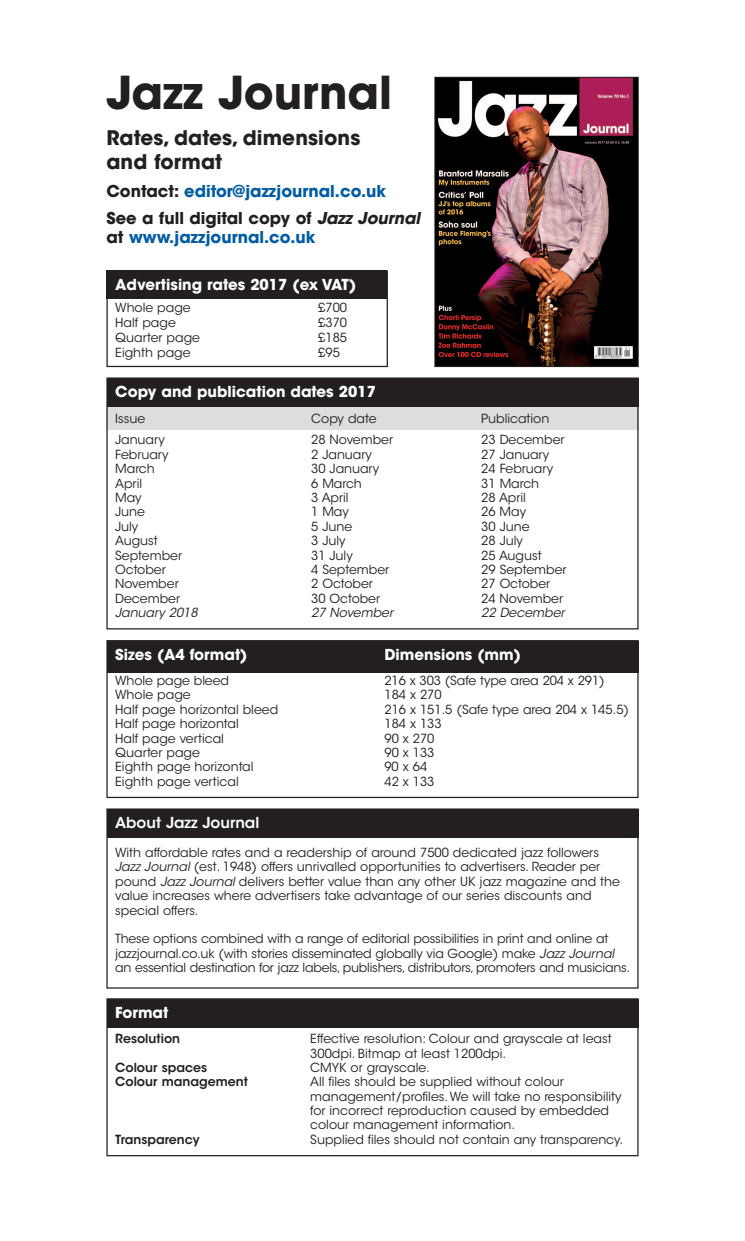
<style>
.page{position:relative;width:745px;height:1241px;background:#fff}
.page>*{position:absolute;margin:0;border:0;box-sizing:border-box;transform-origin:0 0}
.t1{font:700 45px "ITC Avant Garde Std";color:#231f20}
.t2{font:700 20px/24px "ITC Avant Garde Std";letter-spacing:.005em;color:#231f20}
.t3{font:700 16.25px/26.6px "ITC Avant Garde Std";color:#231f20}
.t4{font:700 16.25px "ITC Avant Garde Std";color:#015ca3}
.t5{font:700 15px "ITC Avant Garde Std";color:#fff}
.t6{font:600 15px "ITC Avant Garde Std";color:#fff}
.t7{font:12.5px/14.4px "ITC Avant Garde Std";color:#231f20}
.t8{font:600 12.5px "ITC Avant Garde Std";color:#231f20}
.t9{font:italic 12.5px "ITC Avant Garde Std";color:#231f20}
.s1{color:#015ca3}
.s2{font-style:italic}
.s3{color:#231f20}
</style>
<div class="page">
<div style="left:106px;top:405px;width:532px;height:25px;background:#dcdddf"></div>
<div style="left:107px;top:378px;width:531px;height:28px;background:#231f20"></div>
<div style="left:106px;top:270px;width:281px;height:29px;background:#231f20"></div>
<img style="left:436px;top:79px;width:200px;height:286px">
<div style="left:434px;top:77px;width:204px;height:290px;border:1px solid #231f20"></div>
<div style="left:106px;top:270px;width:281px;height:97px;border:1px solid #231f20"></div>
<div style="left:106px;top:377px;width:532px;height:252px;border:1px solid #231f20"></div>
<div style="left:107px;top:641px;width:531px;height:31px;background:#231f20"></div>
<div style="left:106px;top:640px;width:532px;height:158px;border:1px solid #231f20"></div>
<div style="left:107px;top:809px;width:531px;height:28px;background:#231f20"></div>
<div style="left:106px;top:808px;width:532px;height:180px;border:1px solid #231f20"></div>
<div style="left:107px;top:999px;width:531px;height:28px;background:#231f20"></div>
<div style="left:106px;top:998px;width:532px;height:158px;border:1px solid #231f20"></div>
<h1 class="t1" style="left:106px;top:76px;width:287px">Jazz Journal</h1>
<h2 class="t2" style="left:106px;top:127px;width:255px">Rates, dates, dimensions and format</h2>
<h3 class="t3" style="left:106px;top:179px;width:315px">Contact: <span class="s1">editor@jazzjournal.co.uk<br></span>See a full digital copy of <span class="s2">Jazz Journal</span></h3>
<h3 class="t4" style="left:106px;top:231px;width:210px"><span class="s3">at</span> www.jazzjournal.co.uk</h3>
<p class="t5" style="left:115px;top:279px;width:242px">Advertising rates 2017 (ex VAT)</p>
<p class="t7" style="left:115px;top:302px;width:77px">Whole page</p>
<p class="t7" style="left:318px;top:302px;width:30px">£700</p>
<p class="t7" style="left:115px;top:317px;width:62px">Half page</p>
<p class="t7" style="left:318px;top:317px;width:30px">£370</p>
<p class="t7" style="left:115px;top:332px;width:86px">Quarter page</p>
<p class="t7" style="left:318px;top:332px;width:30px">£185</p>
<p class="t7" style="left:115px;top:347px;width:77px">Eighth page</p>
<p class="t7" style="left:318px;top:347px;width:23px">£95</p>
<p class="t5" style="left:115px;top:386px;width:262px">Copy and publication dates 2017</p>
<p class="t7" style="left:115px;top:412px;width:31px">Issue</p>
<p class="t7" style="left:311px;top:412px;width:67px">Copy date</p>
<p class="t7" style="left:481px;top:412px;width:69px">Publication</p>
<p class="t7" style="left:115px;top:434px;width:51px">January</p>
<p class="t7" style="left:311px;top:434px;width:83px">28 November</p>
<p class="t7" style="left:481px;top:434px;width:85px">23 December</p>
<p class="t7" style="left:115px;top:448px;width:55px">February</p>
<p class="t7" style="left:311px;top:448px;width:62px">2 January</p>
<p class="t7" style="left:481px;top:448px;width:69px">27 January</p>
<p class="t7" style="left:115px;top:462px;width:41px">March</p>
<p class="t7" style="left:311px;top:462px;width:69px">30 January</p>
<p class="t7" style="left:481px;top:462px;width:73px">24 February</p>
<p class="t7" style="left:115px;top:477px;width:28px">April</p>
<p class="t7" style="left:311px;top:477px;width:52px">6 March</p>
<p class="t7" style="left:481px;top:477px;width:59px">31 March</p>
<p class="t7" style="left:115px;top:491px;width:28px">May</p>
<p class="t7" style="left:311px;top:491px;width:39px">3 April</p>
<p class="t7" style="left:481px;top:491px;width:46px">28 April</p>
<p class="t7" style="left:115px;top:506px;width:31px">June</p>
<p class="t7" style="left:311px;top:506px;width:39px">1 May</p>
<p class="t7" style="left:481px;top:506px;width:46px">26 May</p>
<p class="t7" style="left:115px;top:520px;width:25px">July</p>
<p class="t7" style="left:311px;top:520px;width:43px">5 June</p>
<p class="t7" style="left:481px;top:520px;width:50px">30 June</p>
<p class="t7" style="left:115px;top:534px;width:44px">August</p>
<p class="t7" style="left:311px;top:534px;width:36px">3 July</p>
<p class="t7" style="left:481px;top:534px;width:43px">28 July</p>
<p class="t7" style="left:115px;top:549px;width:68px">September</p>
<p class="t7" style="left:311px;top:549px;width:43px">31 July</p>
<p class="t7" style="left:481px;top:549px;width:62px">25 August</p>
<p class="t7" style="left:115px;top:563px;width:52px">October</p>
<p class="t7" style="left:311px;top:563px;width:79px">4 September</p>
<p class="t7" style="left:481px;top:563px;width:87px">29 September</p>
<p class="t7" style="left:115px;top:577px;width:65px">November</p>
<p class="t7" style="left:311px;top:577px;width:63px">2 October</p>
<p class="t7" style="left:481px;top:577px;width:70px">27 October</p>
<p class="t7" style="left:115px;top:592px;width:66px">December</p>
<p class="t7" style="left:311px;top:592px;width:70px">30 October</p>
<p class="t7" style="left:481px;top:592px;width:83px">24 November</p>
<p class="t9" style="left:115px;top:607px;width:84px">January 2018</p>
<p class="t9" style="left:311px;top:607px;width:83px">27 November</p>
<p class="t9" style="left:481px;top:607px;width:85px">22 December</p>
<p class="t5" style="left:115px;top:648px;width:134px">Sizes (A4 format)</p>
<p class="t5" style="left:384px;top:648px;width:138px">Dimensions (mm)</p>
<p class="t7" style="left:115px;top:674px;width:115px">Whole page bleed</p>
<p class="t7" style="left:384px;top:674px;width:222px">216 x 303 (Safe type area 204 x 291)</p>
<p class="t7" style="left:115px;top:688px;width:77px">Whole page</p>
<p class="t7" style="left:384px;top:688px;width:59px">184 x 270</p>
<p class="t7" style="left:115px;top:703px;width:164px">Half page horizontal bleed</p>
<p class="t7" style="left:384px;top:703px;width:246px">216 x 151.5 (Safe type area 204 x 145.5)</p>
<p class="t7" style="left:115px;top:717px;width:125px">Half page horizontal</p>
<p class="t7" style="left:384px;top:717px;width:59px">184 x 133</p>
<p class="t7" style="left:115px;top:731px;width:110px">Half page vertical</p>
<p class="t7" style="left:384px;top:731px;width:51px">90 x 270</p>
<p class="t7" style="left:115px;top:746px;width:86px">Quarter page</p>
<p class="t7" style="left:384px;top:746px;width:51px">90 x 133</p>
<p class="t7" style="left:115px;top:760px;width:140px">Eighth page horizontal</p>
<p class="t7" style="left:384px;top:760px;width:44px">90 x 64</p>
<p class="t7" style="left:115px;top:775px;width:125px">Eighth page vertical</p>
<p class="t7" style="left:384px;top:775px;width:51px">42 x 133</p>
<p class="t6" style="left:115px;top:817px;width:145px">About Jazz Journal</p>
<p class="t7" style="left:115px;top:846px;width:506px">With affordable rates and a readership of around 7500 dedicated jazz followers <span class="s2">Jazz Journal</span> (est. 1948) offers unrivalled opportunities to advertisers. Reader per pound <span class="s2">Jazz Journal</span> delivers better value than any other UK jazz magazine and the value increases where advertisers take advantage of our series discounts and special offers.</p>
<p class="t7" style="left:115px;top:932px;width:516px">These options combined with a range of editorial possibilities in print and online at jazzjournal.co.uk (with stories disseminated globally via Google) make <span class="s2">Jazz Journal </span>an essential destination for jazz labels, publishers, distributors, promoters and musicians.</p>
<p class="t5" style="left:115px;top:1006px;width:55px">Format</p>
<p class="t8" style="left:115px;top:1033px;width:66px">Resolution</p>
<p class="t7" style="left:310px;top:1032px;width:303px">Effective resolution: Colour and grayscale at least<br>300dpi. Bitmap at least 1200dpi.</p>
<p class="t8" style="left:115px;top:1062px;width:93px">Colour spaces</p>
<p class="t7" style="left:310px;top:1061px;width:121px">CMYK or grayscale.</p>
<p class="t8" style="left:115px;top:1076px;width:134px">Colour management</p>
<p class="t7" style="left:310px;top:1075px;width:312px">All files should be supplied without colour management/profiles. We will take no responsibility for incorrect reproduction caused by embedded colour management information.</p>
<p class="t8" style="left:115px;top:1134px;width:86px">Transparency</p>
<p class="t7" style="left:310px;top:1133px;width:314px">Supplied files should not contain any transparency.</p>
</div>
